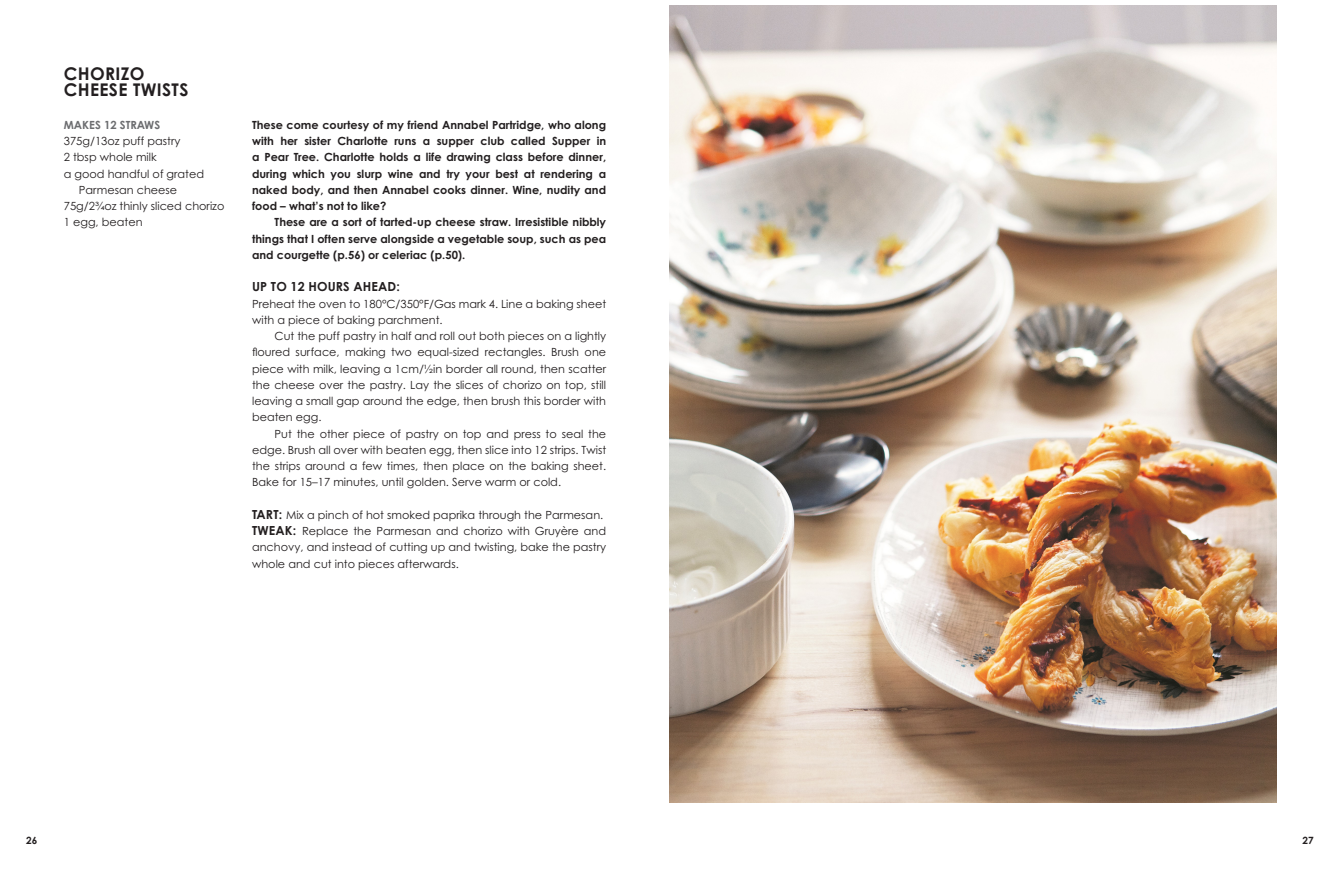
<style>
.page{position:relative;width:1340px;height:872px;background:#fff}
.page>*{position:absolute;margin:0;border:0;box-sizing:border-box;transform-origin:0 0}
.Recipe_title{font:700 17.5px/16.2px "Century Gothic";letter-spacing:.02em;color:#231f20}
.A_Head{font:700 12.5px "Century Gothic";letter-spacing:.01em;color:#231f20}
.recipe_para_2{font:11.25px/16.2px "Century Gothic";color:#231f20;text-align:justify}
.Recipe_intro{font:700 11.25px/16.2px "Century Gothic";color:#231f20;text-align:justify}
.A_Head-2{font:11.25px/16.2px "Century Gothic";color:#231f20;text-align:justify}
.Recipe_intro_para{font:700 11.25px/16.2px "Century Gothic";color:#231f20;text-align:justify}
.Ingredients{font:11.25px/16.2px "Century Gothic";color:#231f20}
.recipe_para_1{font:11.25px/16.2px "Century Gothic";color:#231f20}
.Serves{font:700 11.25px "Century Gothic";color:#6c6d70}
.t1{font:700 10px "Century Gothic";color:#231f20}
.s1{font-weight:700;font-size:12.5px}
</style>
<div class="page">
<img style="left:669px;top:5px;width:607px;height:797px">
<p class="Recipe_title" style="left:64px;top:65px;width:126px">CHORIZO<br>CHEESE TWISTS</p>
<p class="Serves" style="left:64px;top:118px;width:98px">MAKES 12 STRAWS</p>
<p class="Ingredients" style="left:64px;top:133px;width:118px">375g/13oz puff pastry</p>
<p class="Ingredients" style="left:64px;top:149px;width:94px">2 tbsp whole milk</p>
<p class="Ingredients" style="left:79px;top:165px;width:127px;text-indent:-15px">a good handful of grated<br>Parmesan cheese</p>
<p class="Ingredients" style="left:64px;top:198px;width:162px">75g/2¾oz thinly sliced chorizo</p>
<p class="Ingredients" style="left:64px;top:214px;width:80px">1 egg, beaten</p>
<p class="Recipe_intro" style="left:252px;top:116px;width:355px">These come courtesy of my friend Annabel Partridge, who along with her sister Charlotte runs a supper club called Supper in a Pear Tree. Charlotte holds a life drawing class before dinner, during which you slurp wine and try your best at rendering a naked body, and then Annabel cooks dinner. Wine, nudity and food – what’s not to like?</p>
<p class="Recipe_intro_para" style="left:252px;top:214px;width:355px;text-indent:22px">These are a sort of tarted-up cheese straw. Irresistible nibbly things that I often serve alongside a vegetable soup, such as pea and courgette (p.56) or celeriac (p.50).</p>
<p class="A_Head" style="left:252px;top:279px;width:149px">UP TO 12 HOURS AHEAD:</p>
<p class="recipe_para_1" style="left:252px;top:295px;width:355px">Preheat the oven to 180°C/350°F/Gas mark 4. Line a baking sheet with a piece of baking parchment.</p>
<p class="recipe_para_2" style="left:252px;top:328px;width:355px;text-indent:22px">Cut the puff pastry in half and roll out both pieces on a lightly floured surface, making two equal-sized rectangles. Brush one piece with milk, leaving a 1cm/½in border all round, then scatter the cheese over the pastry. Lay the slices of chorizo on top, still leaving a small gap around the edge, then brush this border with beaten egg.</p>
<p class="recipe_para_2" style="left:252px;top:425px;width:355px;text-indent:22px">Put the other piece of pastry on top and press to seal the edge. Brush all over with beaten egg, then slice into 12 strips. Twist the strips around a few times, then place on the baking sheet.<br>Bake for 15–17 minutes, until golden. Serve warm or cold.</p>
<p class="A_Head-2" style="left:252px;top:506px;width:353px"><span class="s1">TART:</span> Mix a pinch of hot smoked paprika through the Parmesan.</p>
<p class="A_Head-2" style="left:252px;top:523px;width:355px"><span class="s1">TWEAK:</span> Replace the Parmesan and chorizo with Gruyère and anchovy, and instead of cutting up and twisting, bake the pastry whole and cut into pieces afterwards.</p>
<p class="t1" style="left:26px;top:834px;width:13px">26</p>
<p class="t1" style="left:1302px;top:834px;width:13px">27</p>
</div>
